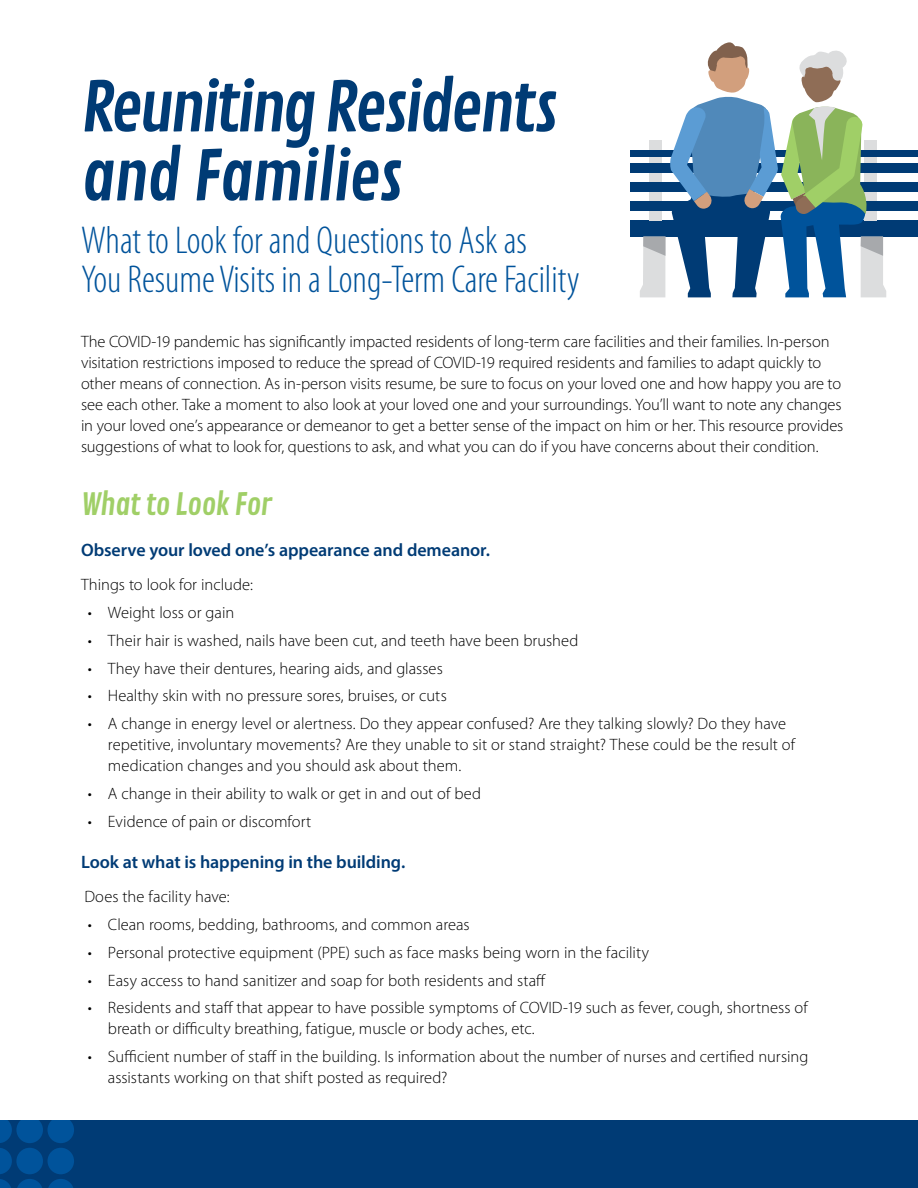
<style>
.page{position:relative;width:918px;height:1188px;background:#fff}
.page>*{position:absolute;margin:0;border:0;box-sizing:border-box;transform-origin:0 0}
.t1{font:67.5px/69px "Contrail One";letter-spacing:-.05em;color:#003b75}
.t2{font:300 condensed 39px/39px "Myriad Pro";color:#00539b}
.t3{font:30px "Contrail One";letter-spacing:-.03em;color:#a0cf67}
.t4{font:600 18px "Myriad Pro";letter-spacing:-.005em;color:#003b75}
.t5{font:300 16.5px/21px "Myriad Pro";color:#000}
</style>
<div class="page">
<div style="left:630px;top:221px;width:288px;height:16px;background:#003b75"></div>
<div style="left:630px;top:182px;width:288px;height:10px;background:#003b75"></div>
<div style="left:630px;top:163px;width:288px;height:10px;background:#003b75"></div>
<div style="left:630px;top:150px;width:288px;height:7px;background:#003b75"></div>
<div style="left:630px;top:201px;width:288px;height:10px;background:#003b75"></div>
<svg style="left:640px;top:42px;width:246px;height:255px"></svg>
<div style="left:0;top:1120px;width:918px;height:68px;background:#003b75"></div>
<svg style="left:0;top:1120px;width:74px;height:68px"></svg>
<h1 class="t1" style="left:81px;top:75px;width:479px">Reuniting Residents and Families</h1>
<h1 class="t2" style="left:81px;top:220px;width:500px">What to Look for and Questions to Ask as<br>You Resume Visits in a Long-Term Care Facility</h1>
<p class="t5" style="left:81px;top:331px;width:764px">The COVID-19 pandemic has significantly impacted residents of long-term care facilities and their families. In-person visitation restrictions imposed to reduce the spread of COVID-19 required residents and families to adapt quickly to other means of connection. As in-person visits resume, be sure to focus on your loved one and how happy you are to see each other. Take a moment to also look at your loved one and your surroundings. You’ll want to note any changes in your loved one’s appearance or demeanor to get a better sense of the impact on him or her. This resource provides suggestions of what to look for, questions to ask, and what you can do if you have concerns about their condition.</p>
<h2 class="t3" style="left:81px;top:486px;width:193px">What to Look For</h2>
<h3 class="t4" style="left:81px;top:538px;width:410px">Observe your loved one’s appearance and demeanor.</h3>
<p class="t5" style="left:81px;top:574px;width:173px">Things to look for include:</p>
<p class="t5" style="left:88px;top:602px;width:148px">• Weight loss or gain</p>
<p class="t5" style="left:88px;top:630px;width:492px">• Their hair is washed, nails have been cut, and teeth have been brushed</p>
<p class="t5" style="left:88px;top:658px;width:357px">• They have their dentures, hearing aids, and glasses</p>
<p class="t5" style="left:88px;top:685px;width:361px">• Healthy skin with no pressure sores, bruises, or cuts</p>
<p class="t5" style="left:108px;top:713px;width:689px;text-indent:-20px">• A change in energy level or alertness. Do they appear confused? Are they talking slowly? Do they have repetitive, involuntary movements? Are they unable to sit or stand straight? These could be the result of medication changes and you should ask about them.</p>
<p class="t5" style="left:88px;top:783px;width:395px">• A change in their ability to walk or get in and out of bed</p>
<p class="t5" style="left:88px;top:811px;width:225px">• Evidence of pain or discomfort</p>
<h3 class="t4" style="left:81px;top:850px;width:326px">Look at what is happening in the building.</h3>
<p class="t5" style="left:84px;top:886px;width:147px">Does the facility have:</p>
<p class="t5" style="left:88px;top:914px;width:383px">• Clean rooms, bedding, bathrooms, and common areas</p>
<p class="t5" style="left:88px;top:942px;width:563px">• Personal protective equipment (PPE) such as face masks being worn in the facility</p>
<p class="t5" style="left:88px;top:970px;width:460px">• Easy access to hand sanitizer and soap for both residents and staff</p>
<p class="t5" style="left:108px;top:997px;width:701px;text-indent:-20px">• Residents and staff that appear to have possible symptoms of COVID-19 such as fever, cough, shortness of breath or difficulty breathing, fatigue, muscle or body aches, etc.</p>
<p class="t5" style="left:108px;top:1046px;width:702px;text-indent:-20px">• Sufficient number of staff in the building. Is information about the number of nurses and certified nursing assistants working on that shift posted as required?</p>
</div>
